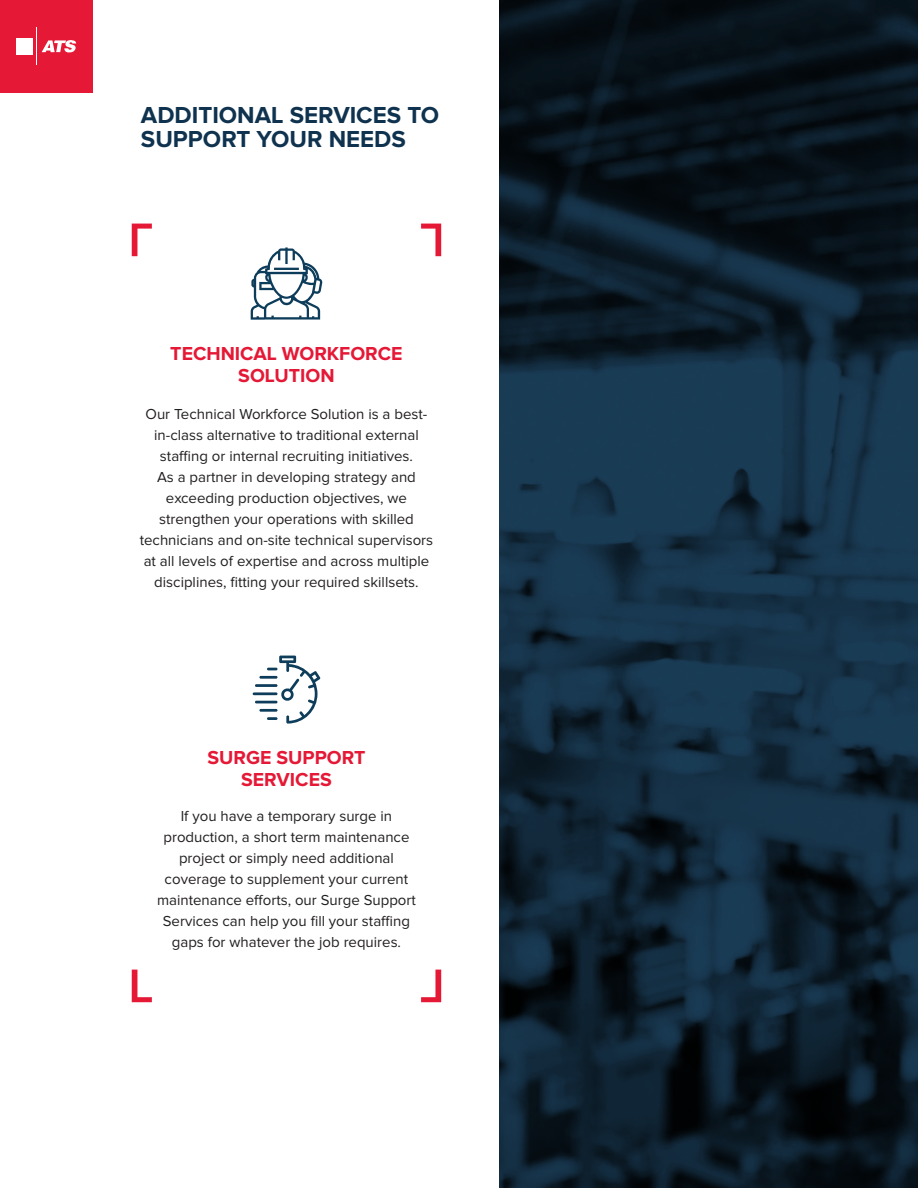
<style>
.page{position:relative;width:918px;height:1188px;background:#fff}
.page>*{position:absolute;margin:0;border:0;box-sizing:border-box;transform-origin:0 0}
.t1{font:700 24px/24px "Proxima Nova";color:#0f334f}
.t2{font:700 19.5px/22.5px "Proxima Nova";color:#e51836;text-align:center}
.t3{font:15px/21px "Proxima Nova";color:#231f20;text-align:center}
</style>
<div class="page">
<svg style="left:500px;top:0;width:418px;height:1188px;background:#0f2434"></svg>
<svg style="left:421px;top:970px;width:20px;height:32px"></svg>
<svg style="left:132px;top:970px;width:20px;height:32px"></svg>
<div style="left:0;top:0;width:93px;height:93px;background:#e51836"></div>
<svg style="left:42px;top:40px;width:34px;height:13px"></svg>
<div style="left:16px;top:38px;width:17px;height:17px;background:#fff"></div>
<hr style="left:37px;top:28px;width:1px;height:37px;background:#fff">
<svg style="left:251px;top:247px;width:71px;height:73px"></svg>
<svg style="left:267px;top:656px;width:53px;height:68px"></svg>
<hr style="left:259px;top:709px;width:19px;height:3px;background:#0d3d5a">
<hr style="left:255px;top:701px;width:23px;height:2px;background:#0d3d5a">
<hr style="left:259px;top:676px;width:19px;height:3px;background:#0d3d5a">
<hr style="left:255px;top:684px;width:23px;height:3px;background:#0d3d5a">
<hr style="left:253px;top:692px;width:25px;height:3px;background:#0d3d5a">
<svg style="left:132px;top:224px;width:20px;height:32px"></svg>
<svg style="left:421px;top:224px;width:20px;height:32px"></svg>
<h1 class="t1" style="left:141px;top:104px;width:300px">ADDITIONAL SERVICES TO<br>SUPPORT YOUR NEEDS</h1>
<h2 class="t2" style="left:170px;top:343px;width:234px">TECHNICAL WORKFORCE<br>SOLUTION</h2>
<p class="t3" style="left:140px;top:404px;width:295px">Our Technical Workforce Solution is a best&shy;in-class alternative to traditional external staffing or internal recruiting initiatives.<br>As a partner in developing strategy and exceeding production objectives, we strengthen your operations with skilled technicians and on-site technical supervisors at all levels of expertise and across multiple disciplines, fitting your required skillsets.</p>
<h2 class="t2" style="left:207px;top:747px;width:159px">SURGE SUPPORT<br>SERVICES</h2>
<p class="t3" style="left:157px;top:807px;width:260px">If you have a temporary surge in production, a short term maintenance project or simply need additional coverage to supplement your current maintenance efforts, our Surge Support Services can help you fill your staffing gaps for whatever the job requires.</p>
</div>
